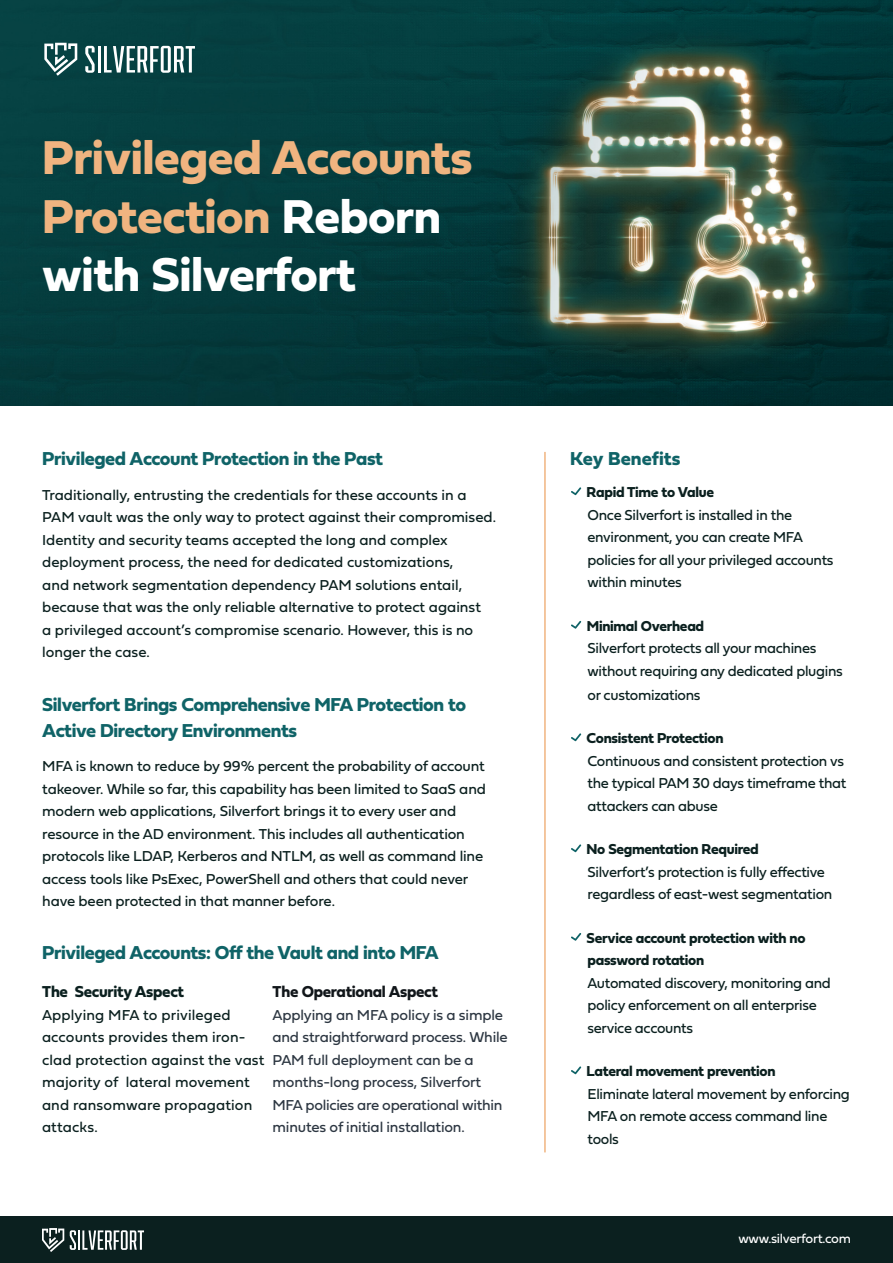
<style>
.page{position:relative;width:893px;height:1263px;background:#fff}
.page>*{position:absolute;margin:0;border:0;box-sizing:border-box;transform-origin:0 0}
.t1{font:49.5px/58.7px "Fieldwork Geo Bold";letter-spacing:-.01em;color:#f0b480}
.t2{font:19.5px/25.5px "Fieldwork Geo Bold";letter-spacing:-.02em;color:#0f6367}
.t3{font:19.5px "Fieldwork Geo Bold";color:#0f6367}
.t4{font:16.5px "Fieldwork Geo Bold";letter-spacing:-.02em;color:#11161a}
.t5{font:16.5px "Fieldwork Geo Bold";letter-spacing:-.02em;color:#0b201f}
.t6{font:15px/22.5px "Fieldwork Geo Regular";letter-spacing:-.01em;color:#0b201f}
.t7{font:15px/22.5px "Fieldwork Geo Regular";letter-spacing:-.01em;color:#2d3742}
.t8{font:15px/22.5px "Fieldwork Geo Bold";letter-spacing:-.02em;color:#0b201f}
.t9{font:15px/22.5px "Fieldwork Geo Regular";letter-spacing:.01em;color:#0b201f}
.t10{font:13.5px "Fieldwork Geo Regular";letter-spacing:-.02em;color:#fff}
.s1{color:#fff}
</style>
<div class="page">
<img style="left:0;top:0;width:893px;height:405px">
<svg style="left:85px;top:46px;width:10px;height:27px"></svg>
<hr style="left:98px;top:46px;width:3px;height:27px;background:#fff">
<svg style="left:104px;top:46px;width:91px;height:27px"></svg>
<svg style="left:44px;top:43px;width:33px;height:33px"></svg>
<svg style="left:571px;top:487px;width:10px;height:8px"></svg>
<svg style="left:571px;top:621px;width:10px;height:8px"></svg>
<svg style="left:571px;top:733px;width:10px;height:8px"></svg>
<svg style="left:571px;top:844px;width:10px;height:8px"></svg>
<svg style="left:571px;top:933px;width:10px;height:8px"></svg>
<svg style="left:571px;top:1066px;width:10px;height:8px"></svg>
<hr style="left:544px;top:452px;width:2px;height:700px;background:#f0b480">
<div style="left:0;top:1217px;width:893px;height:46px;background:#0b201f"></div>
<svg style="left:70px;top:1230px;width:6px;height:20px"></svg>
<hr style="left:78px;top:1230px;width:2px;height:20px;background:#fff">
<svg style="left:82px;top:1230px;width:62px;height:20px"></svg>
<svg style="left:42px;top:1228px;width:22px;height:24px"></svg>
<h1 class="t1" style="left:42px;top:126px;width:432px">Privileged Accounts<br>Protection <span class="s1">Reborn with Silverfort</span></h1>
<h2 class="t2" style="left:42px;top:445px;width:342px">Privileged Account Protection in the Past</h2>
<p class="t6" style="left:42px;top:483px;width:455px">Traditionally, entrusting the credentials for these accounts in a PAM vault was the only way to protect against their compromised.<br>Identity and security teams accepted the long and complex deployment process, the need for dedicated customizations,<br>and network segmentation dependency PAM solutions entail, because that was the only reliable alternative to protect against<br>a privileged account’s compromise scenario. However, this is no longer the case.</p>
<h2 class="t2" style="left:42px;top:691px;width:425px">Silverfort Brings Comprehensive MFA Protection to<br>Active Directory Environments</h2>
<p class="t6" style="left:42px;top:754px;width:445px">MFA is known to reduce by 99% percent the probability of account takeover. While so far, this capability has been limited to SaaS and modern web applications, Silverfort brings it to every user and resource in the AD environment. This includes all authentication protocols like LDAP, Kerberos and NTLM, as well as command line access tools like PsExec, PowerShell and others that could never have been protected in that manner before.</p>
<h2 class="t2" style="left:42px;top:939px;width:398px">Privileged Accounts: Off the Vault and into MFA</h2>
<p class="t5" style="left:42px;top:979px;width:144px">The Security Aspect</p>
<p class="t9" style="left:42px;top:1003px;width:224px">Applying MFA to privileged accounts provides them iron&shy;clad protection against the vast majority of lateral movement and ransomware propagation attacks.</p>
<p class="t4" style="left:272px;top:979px;width:167px">The Operational Aspect</p>
<p class="t7" style="left:272px;top:1003px;width:237px">Applying an MFA policy is a simple and straightforward process. While PAM full deployment can be a months-long process, Silverfort MFA policies are operational within minutes of initial installation.</p>
<h2 class="t3" style="left:570px;top:443px;width:112px">Key Benefits</h2>
<p class="t8" style="left:587px;top:480px;width:129px">Rapid Time to Value</p>
<p class="t6" style="left:587px;top:503px;width:248px">Once Silverfort is installed in the environment, you can create MFA policies for all your privileged accounts within minutes</p>
<p class="t8" style="left:587px;top:614px;width:119px">Minimal Overhead</p>
<p class="t6" style="left:587px;top:636px;width:257px">Silverfort protects all your machines without requiring any dedicated plugins</p>
<p class="t6" style="left:587px;top:683px;width:115px">or customizations</p>
<p class="t8" style="left:587px;top:726px;width:139px">Consistent Protection</p>
<p class="t6" style="left:587px;top:749px;width:260px">Continuous and consistent protection vs the typical PAM 30 days timeframe that attackers can abuse</p>
<p class="t8" style="left:587px;top:837px;width:174px">No Segmentation Required</p>
<p class="t6" style="left:587px;top:860px;width:246px">Silverfort’s protection is fully effective regardless of east-west segmentation</p>
<p class="t8" style="left:587px;top:926px;width:220px">Service account protection with no password rotation</p>
<p class="t6" style="left:587px;top:971px;width:245px">Automated discovery, monitoring and policy enforcement on all enterprise service accounts</p>
<p class="t8" style="left:587px;top:1059px;width:190px">Lateral movement prevention</p>
<p class="t6" style="left:587px;top:1082px;width:264px">Eliminate lateral movement by enforcing<br>MFA on remote access command line tools</p>
<p class="t10" style="left:738px;top:1225px;width:114px">www.silverfort.com</p>
<p class="t10" style="left:738px;top:1228px;width:114px">www.silverfort.com</p>
</div>
